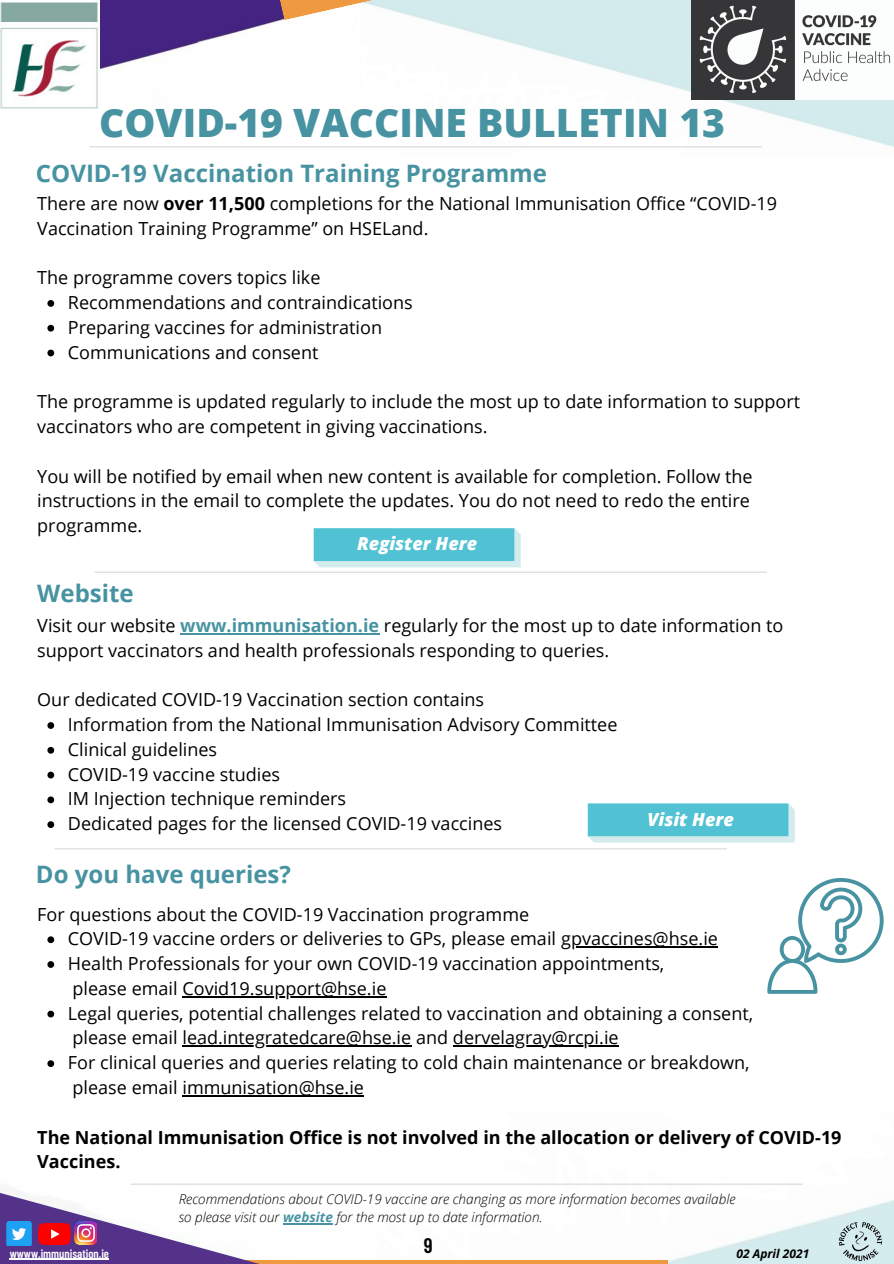
<style>
.page{position:relative;width:894px;height:1264px;background:#fff}
.page>*{position:absolute;margin:0;border:0;box-sizing:border-box;transform-origin:0 0}
.t1{font:800 39px "Open Sans";color:#4793a2}
.t2{font:700 24px "Open Sans";color:#4793a2}
.t3{font:600 21px "Barlow Condensed";color:#000}
.t4{font:18px/24.8px "Open Sans";color:#000}
.t5{font:700 18px/24.8px "Open Sans";color:#000}
.t6{font:italic 800 18px "Open Sans";color:#fff}
.t7{font:italic 300 13.5px/18px "Open Sans";color:#000}
.t8{font:600 12px "Barlow Condensed";color:#fff}
.t9{font:italic 700 12px "Open Sans";color:#000}
.s1{font-weight:700}
.s2{font-weight:700;color:#4793a2}
</style>
<div class="page">
<img style="left:359px;top:0;width:534px;height:148px">
<img style="left:0;top:1096px;width:893px;height:167px">
<img style="left:690px;top:0;width:203px;height:99px">
<img style="left:90px;top:0;width:269px;height:148px">
<hr style="left:90px;top:146px;width:671px;height:1px;background:#d9d9d9">
<img style="left:0;top:0;width:100px;height:109px">
<svg style="left:359px;top:1259px;width:308px;height:4px"></svg>
<img style="left:0;top:1192px;width:359px;height:71px">
<svg style="left:38px;top:1222px;width:33px;height:23px"></svg>
<img style="left:74px;top:1221px;width:23px;height:23px">
<img style="left:838px;top:1221px;width:44px;height:40px">
<svg style="left:258px;top:0;width:141px;height:20px"></svg>
<img style="left:3px;top:1221px;width:32px;height:24px">
<svg style="left:587px;top:803px;width:207px;height:39px;background:#68c9d8"></svg>
<svg style="left:47px;top:936px;width:7px;height:7px"></svg>
<hr style="left:561px;top:946px;width:157px;height:1px;background:#000">
<svg style="left:47px;top:961px;width:7px;height:6px"></svg>
<hr style="left:182px;top:996px;width:204px;height:1px;background:#000">
<svg style="left:47px;top:1010px;width:7px;height:7px"></svg>
<hr style="left:182px;top:1045px;width:229px;height:1px;background:#000">
<hr style="left:453px;top:1045px;width:165px;height:1px;background:#000">
<svg style="left:47px;top:1060px;width:7px;height:7px"></svg>
<hr style="left:182px;top:1095px;width:182px;height:1px;background:#000">
<svg style="left:767px;top:878px;width:116px;height:115px"></svg>
<svg style="left:47px;top:300px;width:7px;height:7px"></svg>
<svg style="left:47px;top:325px;width:7px;height:6px"></svg>
<svg style="left:47px;top:349px;width:7px;height:7px"></svg>
<hr style="left:95px;top:571px;width:671px;height:2px;background:#d9d9d9">
<hr style="left:131px;top:1183px;width:671px;height:1px;background:#d9d9d9">
<hr style="left:10px;top:1258px;width:99px;height:1px;background:#fff">
<hr style="left:283px;top:1223px;width:50px;height:1px;background:#4793a2">
<svg style="left:47px;top:722px;width:7px;height:7px"></svg>
<svg style="left:47px;top:747px;width:7px;height:6px"></svg>
<svg style="left:47px;top:771px;width:7px;height:7px"></svg>
<svg style="left:47px;top:796px;width:7px;height:7px"></svg>
<svg style="left:47px;top:821px;width:7px;height:7px"></svg>
<hr style="left:180px;top:633px;width:199px;height:1px;background:#4793a2">
<svg style="left:313px;top:528px;width:207px;height:39px;background:#68c9d7"></svg>
<hr style="left:55px;top:848px;width:671px;height:1px;background:#d9d9d9">
<p class="t1" style="left:99px;top:96px;width:627px">COVID-19 VACCINE BULLETIN 13</p>
<p class="t2" style="left:36px;top:156px;width:512px">COVID-19 Vaccination Training Programme</p>
<p class="t4" style="left:37px;top:190px;width:741px">There are now <span class="s1">over 11,500</span> completions for the National Immunisation Office “COVID-19<br>Vaccination Training Programme” on HSELand.</p>
<p class="t4" style="left:37px;top:265px;width:284px">The programme covers topics like</p>
<p class="t4" style="left:68px;top:290px;width:346px">Recommendations and contraindications</p>
<p class="t4" style="left:68px;top:314px;width:315px">Preparing vaccines for administration</p>
<p class="t4" style="left:68px;top:339px;width:252px">Communications and consent</p>
<p class="t4" style="left:37px;top:389px;width:764px">The programme is updated regularly to include the most up to date information to support vaccinators who are competent in giving vaccinations.</p>
<p class="t4" style="left:37px;top:463px;width:716px">You will be notified by email when new content is available for completion. Follow the instructions in the email to complete the updates. You do not need to redo the entire programme.</p>
<p class="t6" style="left:357px;top:531px;width:121px">Register Here</p>
<p class="t2" style="left:37px;top:576px;width:98px">Website</p>
<p class="t4" style="left:37px;top:612px;width:747px">Visit our website <span class="s2">www.immunisation.ie</span> regularly for the most up to date information to support vaccinators and health professionals responding to queries.</p>
<p class="t4" style="left:37px;top:687px;width:448px">Our dedicated COVID-19 Vaccination section contains</p>
<p class="t4" style="left:68px;top:711px;width:551px">Information from the National Immunisation Advisory Committee</p>
<p class="t4" style="left:68px;top:736px;width:151px">Clinical guidelines</p>
<p class="t4" style="left:68px;top:761px;width:214px">COVID-19 vaccine studies</p>
<p class="t4" style="left:68px;top:786px;width:280px">IM Injection technique reminders</p>
<p class="t4" style="left:68px;top:811px;width:435px">Dedicated pages for the licensed COVID-19 vaccines</p>
<p class="t2" style="left:36px;top:857px;width:256px">Do you have queries?</p>
<p class="t4" style="left:37px;top:901px;width:493px">For questions about the COVID-19 Vaccination programme</p>
<p class="t6" style="left:647px;top:806px;width:88px">Visit Here</p>
<p class="t4" style="left:68px;top:926px;width:651px">COVID-19 vaccine orders or deliveries to GPs, please email gpvaccines@hse.ie</p>
<p class="t4" style="left:68px;top:950px;width:597px">Health Professionals for your own COVID-19 vaccination appointments, please email Covid19.support@hse.ie</p>
<p class="t4" style="left:68px;top:1000px;width:686px">Legal queries, potential challenges related to vaccination and obtaining a consent, please email lead.integratedcare@hse.ie and dervelagray@rcpi.ie</p>
<p class="t4" style="left:68px;top:1049px;width:683px">For clinical queries and queries relating to cold chain maintenance or breakdown, please email immunisation@hse.ie</p>
<p class="t5" style="left:37px;top:1124px;width:805px">The National Immunisation Office is not involved in the allocation or delivery of COVID-19<br>Vaccines.</p>
<p class="t7" style="left:179px;top:1189px;width:558px">Recommendations about COVID-19 vaccine are changing as more information becomes available so please visit our <span class="s2">website</span> for the most up to date information.</p>
<p class="t8" style="left:10px;top:1245px;width:101px">wwww.immunisation.ie</p>
<p class="t3" style="left:423px;top:1232px;width:10px">9</p>
<p class="t9" style="left:736px;top:1245px;width:74px">02 April 2021</p>
</div>
